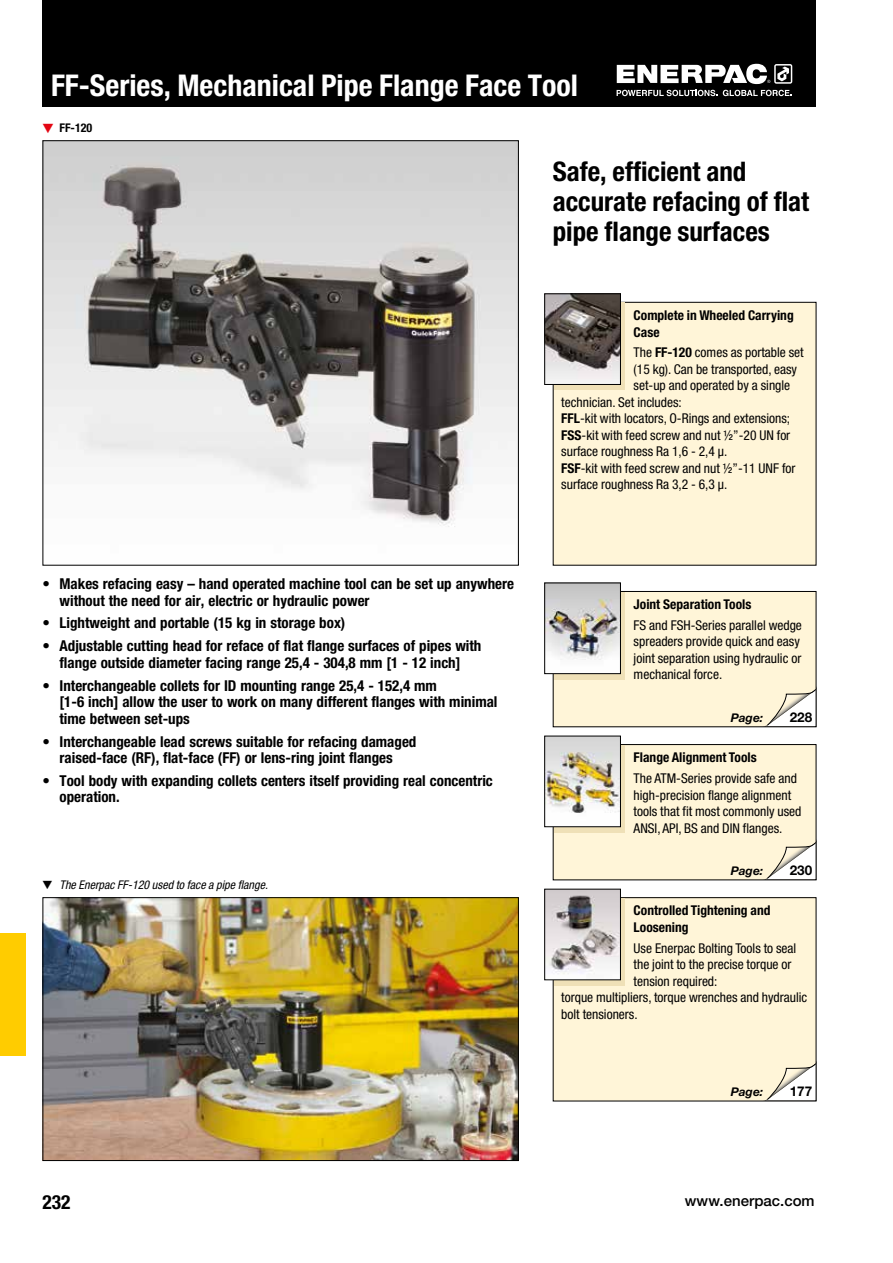
<style>
.page{position:relative;width:893px;height:1263px;background:#fff}
.page>*{position:absolute;margin:0;border:0;box-sizing:border-box;transform-origin:0 0}
.t1{font:700 condensed 30px "Helvetica Neue LTW1 G";color:#fff}
.t2{font:700 condensed 27px/30px "Helvetica Neue LTW1 G";color:#000}
.t3{font:700 condensed 19.5px "Helvetica Neue LTW1 G";color:#000}
.t4{font:700 condensed 15px/16.5px "Helvetica Neue LTW1 G";color:#000}
.t5{font:500 15px "Helvetica Neue LTW1 G";color:#000}
.t6{font:condensed 13.5px/16.5px "Helvetica Neue LTW1 G";color:#000}
.t7{font:700 condensed 13.5px/16.5px "Helvetica Neue LTW1 G";color:#000}
.t8{font:700 13.5px "Helvetica Neue LTW1 G";color:#000}
.t9{font:italic condensed 12px "Helvetica Neue LTW1 G";color:#000}
.t10{font:italic 700 12px "Helvetica Neue LTW1 G";color:#000}
.t11{font:700 condensed 12px "Helvetica Neue LTW1 G";color:#000}
.s1{font-weight:700}
</style>
<div class="page">
<div style="left:43px;top:0;width:773px;height:106px;background:#000"></div>
<svg style="left:617px;top:90px;width:100px;height:6px"></svg>
<svg style="left:723px;top:90px;width:69px;height:6px"></svg>
<svg style="left:617px;top:64px;width:175px;height:20px"></svg>
<div style="left:0;top:933px;width:26px;height:123px;background:#fc0"></div>
<div style="left:553px;top:591px;width:263px;height:136px;background:#fff5d8"></div>
<svg style="left:767px;top:690px;width:47px;height:35px"></svg>
<div style="left:553px;top:591px;width:263px;height:136px;border:1px solid #000"></div>
<div style="left:553px;top:744px;width:263px;height:136px;background:#fff5d8"></div>
<svg style="left:763px;top:843px;width:53px;height:38px"></svg>
<div style="left:553px;top:744px;width:263px;height:136px;border:1px solid #000"></div>
<div style="left:553px;top:898px;width:263px;height:203px;background:#fff5d8"></div>
<svg style="left:763px;top:1064px;width:53px;height:38px"></svg>
<img style="left:45px;top:142px;width:472px;height:385px">
<img style="left:45px;top:899px;width:472px;height:260px">
<div style="left:43px;top:897px;width:476px;height:264px;border:1px solid #000"></div>
<div style="left:553px;top:302px;width:263px;height:264px;background:#fff5d8"></div>
<div style="left:554px;top:303px;width:70px;height:87px;background:#efe0b7"></div>
<img style="left:546px;top:295px;width:73px;height:88px">
<div style="left:544px;top:293px;width:77px;height:92px;border:1px solid #000"></div>
<svg style="left:554px;top:592px;width:70px;height:87px"></svg>
<svg style="left:554px;top:745px;width:70px;height:87px"></svg>
<svg style="left:554px;top:898px;width:70px;height:87px"></svg>
<img style="left:546px;top:585px;width:73px;height:87px">
<div style="left:544px;top:583px;width:77px;height:91px;border:1px solid #000"></div>
<img style="left:546px;top:738px;width:73px;height:87px">
<div style="left:544px;top:736px;width:77px;height:91px;border:1px solid #000"></div>
<img style="left:546px;top:891px;width:73px;height:87px">
<div style="left:544px;top:889px;width:77px;height:91px;border:1px solid #000"></div>
<h1 class="t1" style="left:51px;top:67px;width:529px">FF-Series, Mechanical Pipe Flange Face Tool</h1>
<p class="t11" style="left:60px;top:120px;width:34px">FF-120</p>
<p class="t4" style="left:60px;top:575px;width:456px;text-indent:-17px">• Makes refacing easy – hand operated machine tool can be set up anywhere without the need for air, electric or hydraulic power</p>
<p class="t4" style="left:43px;top:615px;width:304px">• Lightweight and portable (15 kg in storage box)</p>
<p class="t4" style="left:43px;top:638px;width:440px;text-align:center">• Adjustable cutting head for reface of flat flange surfaces of pipes with flange outside diameter facing range 25,4 - 304,8 mm [1 - 12 inch]</p>
<p class="t4" style="left:60px;top:677px;width:439px;text-indent:-17px">• Interchangeable collets for ID mounting range 25,4 - 152,4 mm<br>[1-6 inch] allow the user to work on many different flanges with minimal time between set-ups</p>
<p class="t4" style="left:43px;top:733px;width:375px;text-align:center">• Interchangeable lead screws suitable for refacing damaged raised-face (RF), flat-face (FF) or lens-ring joint flanges</p>
<p class="t4" style="left:60px;top:772px;width:435px;text-indent:-17px">• Tool body with expanding collets centers itself providing real concentric operation.</p>
<p class="t9" style="left:43px;top:878px;width:227px">▼ The Enerpac FF-120 used to face a pipe flange.</p>
<h2 class="t2" style="left:553px;top:156px;width:258px">Safe, efficient and accurate refacing of flat pipe flange surfaces</h2>
<p class="t7" style="left:634px;top:307px;width:162px">Complete in Wheeled Carrying<br>Case</p>
<p class="t6" style="left:634px;top:344px;width:172px">The <span class="s1">FF-120</span> comes as portable set</p>
<p class="t6" style="left:634px;top:361px;width:165px">(15 kg). Can be transported, easy</p>
<p class="t6" style="left:634px;top:377px;width:158px">set-up and operated by a single</p>
<p class="t6" style="left:561px;top:394px;width:122px">technician. Set includes:</p>
<p class="t6" style="left:561px;top:410px;width:230px"><span class="s1">FFL</span>-kit with locators, O-Rings and extensions;</p>
<p class="t6" style="left:561px;top:427px;width:230px"><span class="s1">FSS</span>-kit with feed screw and nut ½”-20 UN for</p>
<p class="t6" style="left:561px;top:443px;width:166px">surface roughness Ra 1,6 - 2,4 µ.</p>
<p class="t6" style="left:561px;top:460px;width:236px"><span class="s1">FSF</span>-kit with feed screw and nut ½”-11 UNF for</p>
<p class="t6" style="left:561px;top:476px;width:166px">surface roughness Ra 3,2 - 6,3 µ.</p>
<p class="t7" style="left:634px;top:596px;width:119px">Joint Separation Tools</p>
<p class="t6" style="left:634px;top:617px;width:170px">FS and FSH-Series parallel wedge spreaders provide quick and easy joint separation using hydraulic or mechanical force.</p>
<p class="t10" style="left:731px;top:710px;width:34px">Page:</p>
<p class="t8" style="left:790px;top:709px;width:24px">228</p>
<p class="t7" style="left:634px;top:749px;width:125px">Flange Alignment Tools</p>
<p class="t6" style="left:634px;top:770px;width:169px">The ATM-Series provide safe and high-precision flange alignment tools that fit most commonly used<br>ANSI, API, BS and DIN flanges.</p>
<p class="t10" style="left:731px;top:863px;width:34px">Page:</p>
<p class="t8" style="left:790px;top:862px;width:24px">230</p>
<p class="t7" style="left:634px;top:902px;width:138px">Controlled Tightening and<br>Loosening</p>
<p class="t6" style="left:634px;top:940px;width:164px">Use Enerpac Bolting Tools to seal</p>
<p class="t6" style="left:634px;top:956px;width:159px">the joint to the precise torque or</p>
<p class="t6" style="left:634px;top:973px;width:85px">tension required:</p>
<p class="t6" style="left:561px;top:989px;width:247px">torque multipliers, torque wrenches and hydraulic</p>
<p class="t6" style="left:561px;top:1006px;width:76px">bolt tensioners.</p>
<p class="t10" style="left:731px;top:1084px;width:34px">Page:</p>
<p class="t8" style="left:790px;top:1083px;width:24px">177</p>
<h3 class="t3" style="left:43px;top:1190px;width:30px">232</h3>
<p class="t5" style="left:685px;top:1191px;width:131px">www.enerpac.com</p>
</div>
